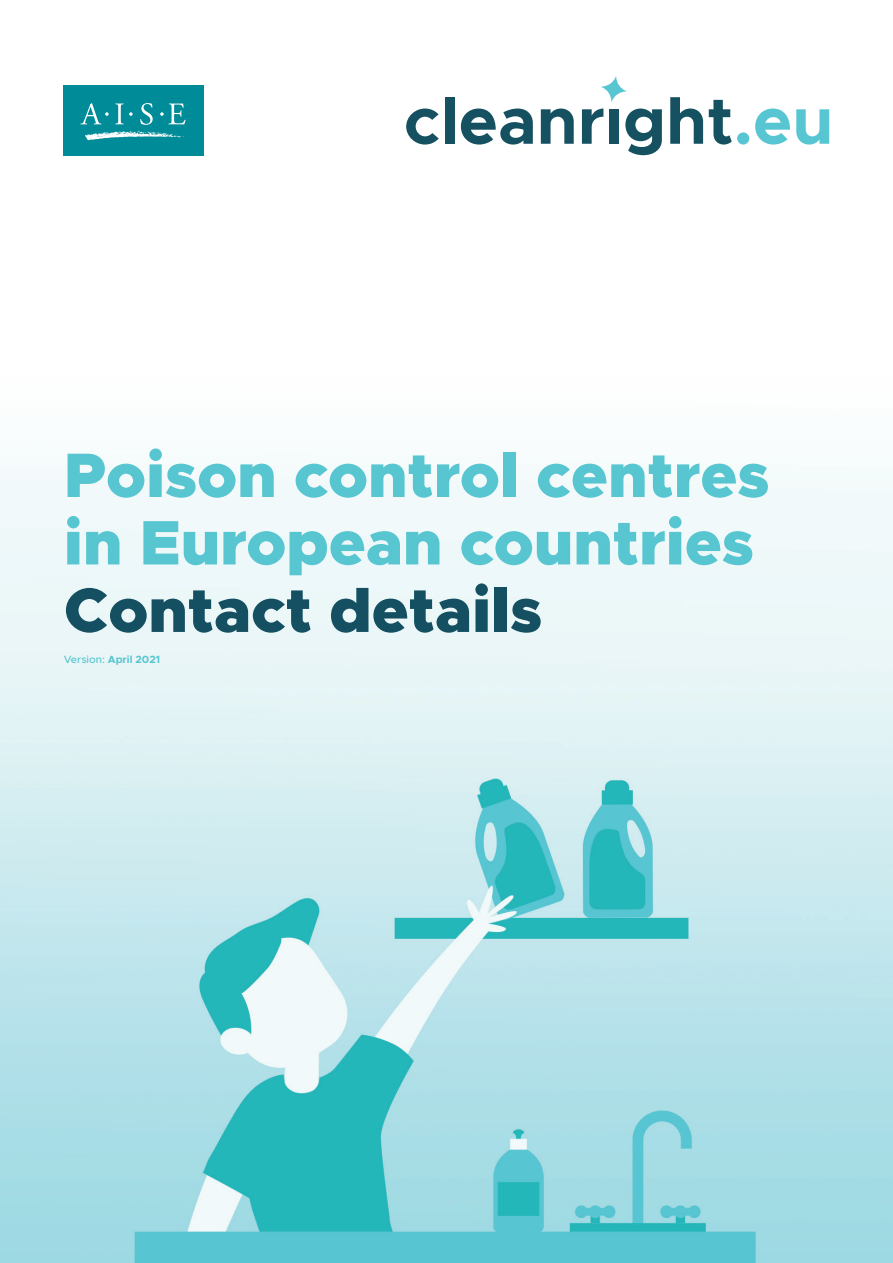
<style>
.page{position:relative;width:893px;height:1263px;background:#fff}
.page>*{position:absolute;margin:0;border:0;box-sizing:border-box;transform-origin:0 0}
.t1{font:900 63px/67.5px "Metropolis";color:#57c6d1}
.t2{font:900 63px "Metropolis";color:#145061}
.t3{font:700 10.5px "Metropolis";color:#57c6d1}
.s1{font-weight:500}
</style>
<div class="page">
<img style="left:0;top:468px;width:893px;height:795px">
<svg style="left:406px;top:109px;width:33px;height:36px"></svg>
<div style="left:445px;top:97px;width:9px;height:47px;background:#165162"></div>
<svg style="left:461px;top:109px;width:72px;height:36px"></svg>
<svg style="left:541px;top:109px;width:33px;height:35px"></svg>
<svg style="left:582px;top:109px;width:21px;height:35px"></svg>
<div style="left:609px;top:109px;width:10px;height:35px;background:#165162"></div>
<svg style="left:625px;top:109px;width:37px;height:46px"></svg>
<svg style="left:670px;top:97px;width:33px;height:47px"></svg>
<svg style="left:709px;top:100px;width:23px;height:45px"></svg>
<div style="left:737px;top:132px;width:12px;height:13px;background:#58c6d2;border-radius:50%"></div>
<svg style="left:755px;top:109px;width:35px;height:36px"></svg>
<svg style="left:796px;top:109px;width:33px;height:36px"></svg>
<svg style="left:601px;top:77px;width:25px;height:25px"></svg>
<div style="left:64px;top:85px;width:140px;height:70px;background:#008b99"></div>
<svg style="left:80px;top:103px;width:29px;height:21px"></svg>
<svg style="left:115px;top:103px;width:18px;height:21px"></svg>
<svg style="left:140px;top:103px;width:13px;height:22px"></svg>
<svg style="left:160px;top:103px;width:26px;height:21px"></svg>
<svg style="left:85px;top:131px;width:99px;height:9px"></svg>
<p class="t1" style="left:64px;top:442px;width:707px">Poison control centres in European countries</p>
<p class="t2" style="left:64px;top:570px;width:480px">Contact details</p>
<p class="t3" style="left:64px;top:652px;width:98px"><span class="s1">Version:</span> April 2021</p>
</div>
